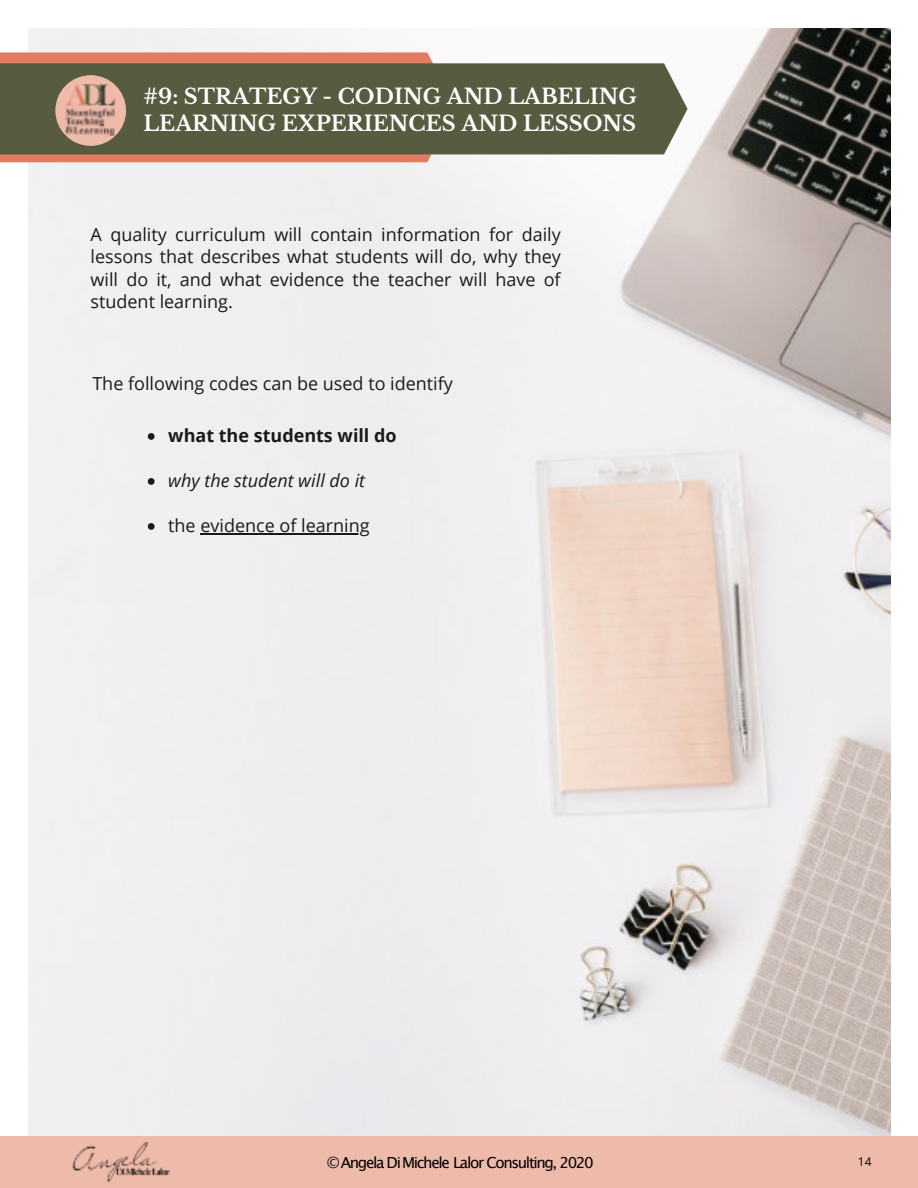
<style>
.page{position:relative;width:918px;height:1188px;background:#fff}
.page>*{position:absolute;margin:0;border:0;box-sizing:border-box;transform-origin:0 0}
.t1{font:700 21px/27px "Libre Baskerville";color:#fff}
.t2{font:18px/22.5px "Open Sans";color:#1c191a;text-align:justify}
.t3{font:700 18px "Open Sans";color:#1c191a}
.t4{font:italic 18px "Open Sans";color:#1c191a}
.t5{font:15.15px "Lucida Grande";letter-spacing:-.09em;color:#000}
.t6{font:12px "Open Sans";color:#000}
</style>
<div class="page">
<img style="left:28px;top:28px;width:863px;height:1108px">
<svg style="left:0;top:52px;width:456px;height:110px;background:#de846c"></svg>
<svg style="left:148px;top:433px;width:7px;height:7px"></svg>
<svg style="left:148px;top:478px;width:7px;height:7px"></svg>
<svg style="left:148px;top:523px;width:7px;height:7px"></svg>
<hr style="left:200px;top:533px;width:170px;height:1px;background:#1c191a">
<div style="left:0;top:1136px;width:918px;height:52px;background:#eba"></div>
<img style="left:72px;top:1142px;width:99px;height:41px">
<div style="left:0;top:63px;width:688px;height:91px;background:#575c41"></div>
<div style="left:55px;top:75px;width:71px;height:71px;background:#eba;border-radius:50%"></div>
<img style="left:65px;top:85px;width:51px;height:51px">
<p class="t1" style="left:143px;top:83px;width:495px">#9: STRATEGY - CODING AND LABELING<br>LEARNING EXPERIENCES AND LESSONS</p>
<p class="t2" style="left:91px;top:225px;width:472px">A quality curriculum will contain information for daily lessons that describes what students will do, why they will do it, and what evidence the teacher will have of student learning.</p>
<p class="t2" style="left:92px;top:374px;width:362px">The following codes can be used to identify</p>
<p class="t3" style="left:168px;top:428px;width:230px">what the students will do</p>
<p class="t4" style="left:168px;top:473px;width:198px">why the student will do it</p>
<p class="t2" style="left:168px;top:516px;width:203px">the evidence of learning</p>
<p class="t5" style="left:327px;top:1156px;width:268px">©Angela Di Michele Lalor Consulting, 2020</p>
<p class="t6" style="left:858px;top:1157px;width:15px">14</p>
</div>
